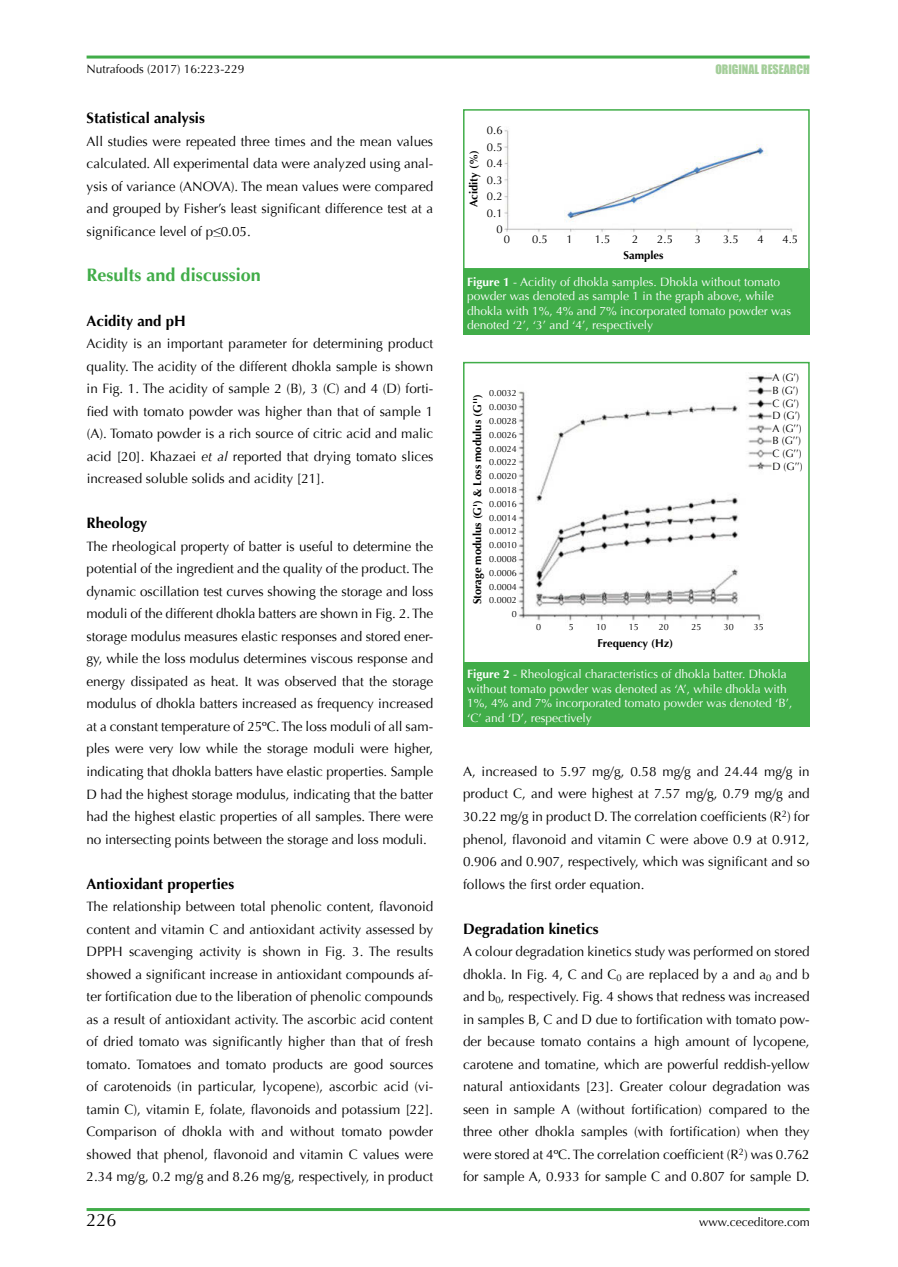
<style>
.page{position:relative;width:898px;height:1267px;background:#fff}
.page>*{position:absolute;margin:0;border:0;box-sizing:border-box;transform-origin:0 0}
.t1{font:700 18px "Optima";color:#41ad49}
.t2{font:18px "Optima";color:#000}
.t3{font:700 15px "Optima";color:#000}
.t4{font:13.5px/22.5px "Optima";color:#000;text-align:justify}
.t5{font:12px/14.4px "Optima";color:#fff}
.t6{font:12px "Optima";color:#000}
.t7{font:12px "Impact";color:#a4ce9a}
.t8{font:700 11.25px "Optima";color:#000}
.t9{font:11.25px/16.5px "Optima";color:#000;text-align:right}
.t10{font:10.5px/12.6px "Optima";color:#000}
.t11{font:9px/13.8px "Optima";color:#000;text-align:right}
.s1{font-style:italic}
.s2{font-weight:700}
</style>
<div class="page">
<hr style="left:87px;top:56px;width:722px;height:3px;background:#41ad49">
<hr style="left:87px;top:1207px;width:722px;height:3px;background:#41ad49">
<div style="left:463px;top:269px;width:346px;height:65px;background:#41ad49"></div>
<div style="left:463px;top:661px;width:346px;height:66px;background:#41ad49"></div>
<img style="left:504px;top:130px;width:289px;height:102px">
<div style="left:463px;top:109px;width:346px;height:160px;border:2px solid #41ad49"></div>
<img style="left:518px;top:375px;width:255px;height:246px">
<div style="left:463px;top:362px;width:346px;height:301px;border:2px solid #41ad49"></div>
<p class="t6" style="left:87px;top:62px;width:159px">Nutrafoods (2017) 16:223-229</p>
<p class="t7" style="left:715px;top:59px;width:96px">ORIGINAL RESEARCH</p>
<p class="t3" style="left:87px;top:109px;width:120px">Statistical analysis</p>
<p class="t4" style="left:87px;top:130px;width:348px">All studies were repeated three times and the mean values calculated. All experimental data were analyzed using anal&shy;ysis of variance (ANOVA). The mean values were compared and grouped by Fisher’s least significant difference test at a significance level of p≤0.05.</p>
<h1 class="t1" style="left:87px;top:264px;width:176px">Results and discussion</h1>
<p class="t3" style="left:87px;top:312px;width:101px">Acidity and pH</p>
<p class="t4" style="left:87px;top:332px;width:348px">Acidity is an important parameter for determining product quality. The acidity of the different dhokla sample is shown in Fig. 1. The acidity of sample 2 (B), 3 (C) and 4 (D) forti&shy;fied with tomato powder was higher than that of sample 1 (A). Tomato powder is a rich source of citric acid and malic acid [20]. Khazaei <span class="s1">et al</span> reported that drying tomato slices increased soluble solids and acidity [21].</p>
<p class="t3" style="left:87px;top:514px;width:62px">Rheology</p>
<p class="t4" style="left:86px;top:535px;width:348px">The rheological property of batter is useful to determine the potential of the ingredient and the quality of the product. The dynamic oscillation test curves showing the storage and loss moduli of the different dhokla batters are shown in Fig. 2. The storage modulus measures elastic responses and stored ener&shy;gy, while the loss modulus determines viscous response and energy dissipated as heat. It was observed that the storage modulus of dhokla batters increased as frequency increased at a constant temperature of 25ºC. The loss moduli of all sam&shy;ples were very low while the storage moduli were higher, indicating that dhokla batters have elastic properties. Sample D had the highest storage modulus, indicating that the batter had the highest elastic properties of all samples. There were no intersecting points between the storage and loss moduli.</p>
<p class="t3" style="left:87px;top:874px;width:149px">Antioxidant properties</p>
<p class="t4" style="left:87px;top:895px;width:348px">The relationship between total phenolic content, flavonoid content and vitamin C and antioxidant activity assessed by DPPH scavenging activity is shown in Fig. 3. The results showed a significant increase in antioxidant compounds af&shy;ter fortification due to the liberation of phenolic compounds as a result of antioxidant activity. The ascorbic acid content of dried tomato was significantly higher than that of fresh tomato. Tomatoes and tomato products are good sources of carotenoids (in particular, lycopene), ascorbic acid (vi&shy;tamin C), vitamin E, folate, flavonoids and potassium [22].<br>Comparison of dhokla with and without tomato powder showed that phenol, flavonoid and vitamin C values were 2.34 mg/g, 0.2 mg/g and 8.26 mg/g, respectively, in product</p>
<p class="t9" style="left:487px;top:122px;width:17px">0.6<br>0.5<br>0.4<br>0.3<br>0.2<br>0.1<br>0</p>
<p class="t8" style="left:467px;top:207px;width:58px;rotate:-90deg">Acidity (%)</p>
<p class="t9" style="left:504px;top:231px;width:8px">0</p>
<p class="t9" style="left:532px;top:231px;width:17px">0.5</p>
<p class="t9" style="left:566px;top:231px;width:8px">1</p>
<p class="t9" style="left:594px;top:231px;width:17px">1.5</p>
<p class="t9" style="left:632px;top:231px;width:8px">2</p>
<p class="t9" style="left:657px;top:231px;width:17px">2.5</p>
<p class="t9" style="left:695px;top:231px;width:8px">3</p>
<p class="t9" style="left:723px;top:231px;width:17px">3.5</p>
<p class="t9" style="left:757px;top:231px;width:8px">4</p>
<p class="t9" style="left:782px;top:231px;width:17px">4.5</p>
<p class="t8" style="left:623px;top:249px;width:42px">Samples</p>
<p class="t5" style="left:467px;top:274px;width:325px"><span class="s2">Figure 1</span> - Acidity of dhokla samples. Dhokla without tomato powder was denoted as sample 1 in the graph above, while dhokla with 1%, 4% and 7% incorporated tomato powder was denoted ‘2’, ‘3’ and ‘4’, respectively</p>
<p class="t11" style="left:489px;top:386px;width:29px">0.0032<br>0.0030<br>0.0028<br>0.0026<br>0.0024<br>0.0022<br>0.0020<br>0.0018<br>0.0016<br>0.0014<br>0.0012<br>0.0010<br>0.0008<br>0.0006<br>0.0004<br>0.0002<br>0</p>
<p class="t8" style="left:471px;top:604px;width:211px;rotate:-90deg">Storage modulus (G') &amp; Loss modulus (G'')</p>
<p class="t10" style="left:772px;top:371px;width:32px">A (G)<br>B (G)<br>C (G)<br>D (G)<br>A (G )<br>B (G )<br>C (G )<br>D (G )</p>
<p class="t11" style="left:536px;top:619px;width:7px">0</p>
<p class="t11" style="left:569px;top:619px;width:7px">5</p>
<p class="t11" style="left:596px;top:619px;width:12px">10</p>
<p class="t11" style="left:629px;top:619px;width:12px">15</p>
<p class="t11" style="left:659px;top:619px;width:12px">20</p>
<p class="t11" style="left:691px;top:619px;width:12px">25</p>
<p class="t11" style="left:724px;top:619px;width:12px">30</p>
<p class="t11" style="left:754px;top:619px;width:12px">35</p>
<p class="t8" style="left:597px;top:636px;width:77px">Frequency (Hz)</p>
<p class="t5" style="left:467px;top:667px;width:326px"><span class="s2">Figure 2</span> - Rheological characteristics of dhokla batter. Dhokla without tomato powder was denoted as ‘A’, while dhokla with 1%, 4% and 7% incorporated tomato powder was denoted ‘B’, ‘C’ and ‘D’, respectively</p>
<p class="t4" style="left:463px;top:760px;width:348px">A, increased to 5.97 mg/g, 0.58 mg/g and 24.44 mg/g in product C, and were highest at 7.57 mg/g, 0.79 mg/g and 30.22 mg/g in product D. The correlation coefficients (R<sup>2</sup>) for phenol, flavonoid and vitamin C were above 0.9 at 0.912, 0.906 and 0.907, respectively, which was significant and so follows the first order equation.</p>
<p class="t3" style="left:463px;top:919px;width:137px">Degradation kinetics</p>
<p class="t4" style="left:463px;top:940px;width:348px">A colour degradation kinetics study was performed on stored dhokla. In Fig. 4, C and C<sub>0</sub> are replaced by a and a<sub>0</sub> and b and b<sub>0</sub>, respectively. Fig. 4 shows that redness was increased in samples B, C and D due to fortification with tomato pow&shy;der because tomato contains a high amount of lycopene, carotene and tomatine, which are powerful reddish-yellow natural antioxidants [23]. Greater colour degradation was seen in sample A (without fortification) compared to the three other dhokla samples (with fortification) when they were stored at 4ºC. The correlation coefficient (R<sup>2</sup>) was 0.762 for sample A, 0.933 for sample C and 0.807 for sample D.</p>
<h1 class="t2" style="left:87px;top:1209px;width:32px">226</h1>
<p class="t6" style="left:699px;top:1215px;width:112px">www.ceceditore.com</p>
</div>
